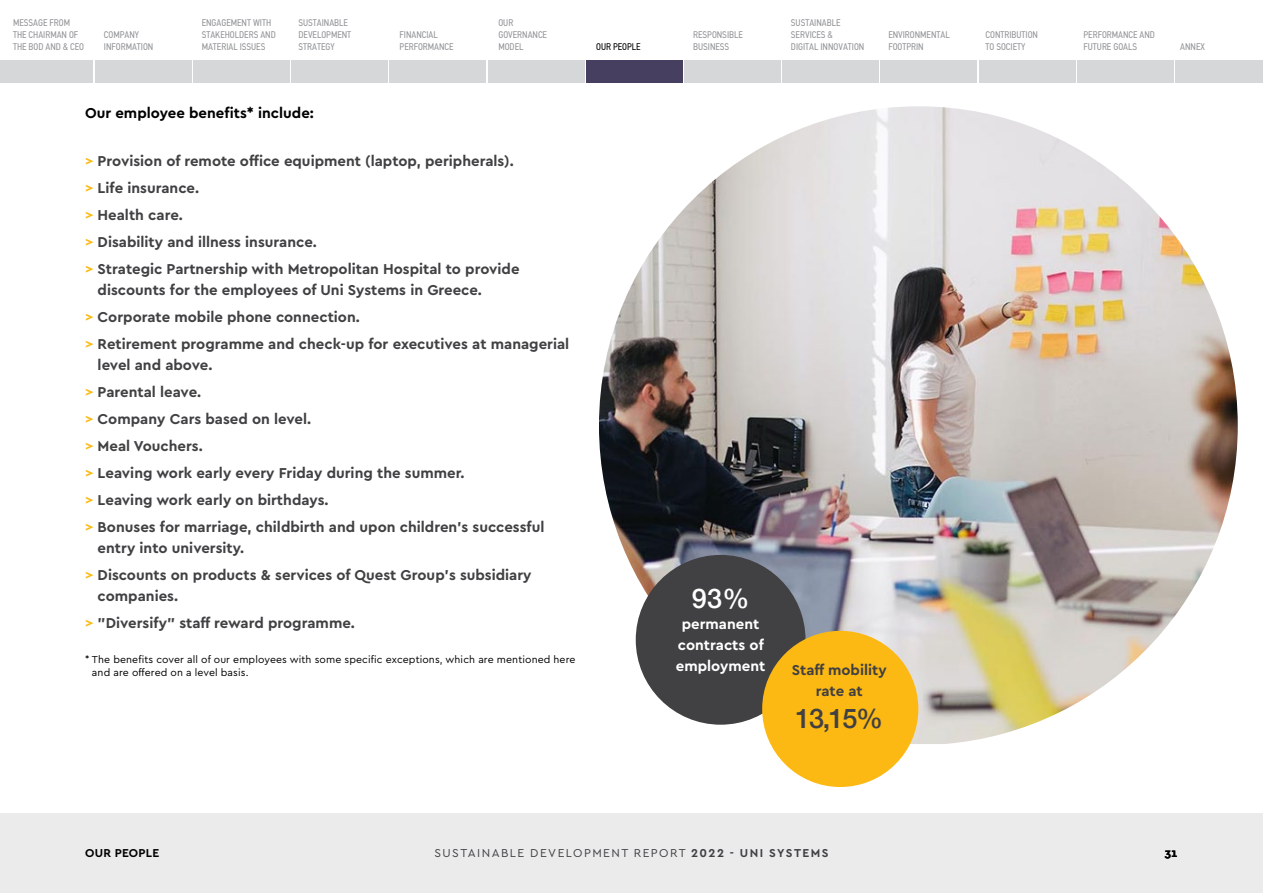
<style>
.page{position:relative;width:1263px;height:893px;background:#fff}
.page>*{position:absolute;margin:0;border:0;box-sizing:border-box;transform-origin:0 0}
.t1{font:500 27px "Helvetica Neue";color:#414042}
.t2{font:500 27px "Helvetica Neue";color:#fff}
.t3{font:700 15px/27px "Cera GR";color:#414042}
.t4{font:700 15px/21px "Cera GR";color:#fff;text-align:center}
.t5{font:700 15px "Cera GR";color:#000}
.t6{font:12px "Cera GR";letter-spacing:.12em;color:#414042}
.t7{font:700 12px "Cera GR";letter-spacing:.02em;color:#000}
.t8{font:10.5px/13.5px "Cera GR";letter-spacing:.01em;color:#000}
.t9{font:9.75px/12px "PF Din Text Condensed";color:#939598}
.t10{font:9.75px "PF Din Text Condensed";color:#000}
.s1{color:#fdb913}
.s2{font-weight:700}
</style>
<div class="page">
<div style="left:0;top:61px;width:93px;height:22px;background:#d5d7d8"></div>
<div style="left:193px;top:61px;width:96px;height:22px;background:#d5d7d8"></div>
<div style="left:292px;top:61px;width:96px;height:22px;background:#d5d7d8"></div>
<div style="left:390px;top:61px;width:96px;height:22px;background:#d5d7d8"></div>
<div style="left:488px;top:61px;width:96px;height:22px;background:#d5d7d8"></div>
<div style="left:586px;top:61px;width:96px;height:22px;background:#463f60"></div>
<div style="left:684px;top:61px;width:96px;height:22px;background:#d5d7d8"></div>
<div style="left:783px;top:61px;width:96px;height:22px;background:#d5d7d8"></div>
<div style="left:881px;top:61px;width:96px;height:22px;background:#d5d7d8"></div>
<div style="left:979px;top:61px;width:96px;height:22px;background:#d5d7d8"></div>
<div style="left:1077px;top:61px;width:96px;height:22px;background:#d5d7d8"></div>
<div style="left:1175px;top:61px;width:88px;height:22px;background:#d5d7d8"></div>
<div style="left:95px;top:61px;width:96px;height:22px;background:#d5d7d8"></div>
<div style="left:0;top:813px;width:1263px;height:80px;background:#ebebec"></div>
<img style="left:599px;top:106px;width:639px;height:638px">
<div style="left:636px;top:555px;width:169px;height:170px;background:#414042;border-radius:50%"></div>
<div style="left:762px;top:631px;width:156px;height:156px;background:#fdb913;border-radius:50%"></div>
<p class="t9" style="left:13px;top:17px;width:73px">MESSAGE FROM<br>THE CHAIRMAN OF<br>THE BOD AND &amp; CEO</p>
<p class="t9" style="left:202px;top:17px;width:75px">ENGAGEMENT WITH<br>STAKEHOLDERS AND<br>MATERIAL ISSUES</p>
<p class="t9" style="left:298px;top:17px;width:54px">SUSTAINABLE<br>DEVELOPMENT<br>STRATEGY</p>
<p class="t9" style="left:104px;top:29px;width:51px">COMPANY<br>INFORMATION</p>
<p class="t9" style="left:400px;top:29px;width:56px">FINANCIAL<br>PERFORMANCE</p>
<p class="t9" style="left:498px;top:17px;width:50px">OUR<br>GOVERNANCE<br>MODEL</p>
<p class="t10" style="left:596px;top:41px;width:46px">OUR PEOPLE</p>
<p class="t9" style="left:791px;top:17px;width:75px">SUSTAINABLE<br>SERVICES &amp;<br>DIGITAL INNOVATION</p>
<p class="t9" style="left:693px;top:29px;width:51px">RESPONSIBLE<br>BUSINESS</p>
<p class="t9" style="left:888px;top:29px;width:63px">ENVIRONMENTAL<br>FOOTPRIN</p>
<p class="t9" style="left:985px;top:29px;width:54px">CONTRIBUTION<br>TO SOCIETY</p>
<p class="t9" style="left:1083px;top:29px;width:73px">PERFORMANCE AND<br>FUTURE GOALS</p>
<p class="t9" style="left:1180px;top:41px;width:26px">ANNEX</p>
<p class="t5" style="left:85px;top:105px;width:230px">Our employee benefits* include:</p>
<p class="t3" style="left:85px;top:148px;width:436px"><span class="s1">&gt;</span> Provision of remote office equipment (laptop, peripherals). <span class="s1">&gt;</span> Life insurance.<br><span class="s1">&gt;</span> Health care.<br><span class="s1">&gt;</span> Disability and illness insurance.<br><span class="s1">&gt;</span> Strategic Partnership with Metropolitan Hospital to provide</p>
<p class="t3" style="left:85px;top:277px;width:486px;text-indent:13px">discounts for the employees of Uni Systems in Greece.<br><span class="s1">&gt;</span> Corporate mobile phone connection.<br><span class="s1">&gt;</span> Retirement programme and check-up for executives at managerial</p>
<p class="t3" style="left:85px;top:352px;width:461px;text-indent:13px">level and above.<br><span class="s1">&gt;</span> Parental leave.<br><span class="s1">&gt;</span> Company Cars based on level.<br><span class="s1">&gt;</span> Meal Vouchers.<br><span class="s1">&gt;</span> Leaving work early every Friday during the summer.<br><span class="s1">&gt;</span> Leaving work early on birthdays.<br><span class="s1">&gt;</span> Bonuses for marriage, childbirth and upon children's successful</p>
<p class="t3" style="left:85px;top:535px;width:448px;text-indent:13px">entry into university.<br><span class="s1">&gt;</span> Discounts on products &amp; services of Quest Group’s subsidiary</p>
<p class="t3" style="left:85px;top:583px;width:271px;text-indent:13px">companies.<br><span class="s1">&gt;</span> "Diversify" staff reward programme.</p>
<p class="t8" style="left:92px;top:653px;width:485px;text-indent:-7px">* The benefits cover all of our employees with some specific exceptions, which are mentioned here and are offered on a level basis.</p>
<h1 class="t2" style="left:692px;top:576px;width:59px">93%</h1>
<p class="t4" style="left:676px;top:613px;width:91px">permanent contracts of employment</p>
<p class="t3" style="left:792px;top:660px;width:96px;line-height:21px;text-align:center">Staff mobility rate at</p>
<h1 class="t1" style="left:795px;top:696px;width:89px">13,15%</h1>
<p class="t7" style="left:85px;top:846px;width:76px">OUR PEOPLE</p>
<p class="t6" style="left:434px;top:846px;width:396px">SUSTAINABLE DEVELOPMENT REPORT <span class="s2">2022 - UNI SYSTEMS</span></p>
<p class="t7" style="left:1165px;top:846px;width:14px">31</p>
</div>
